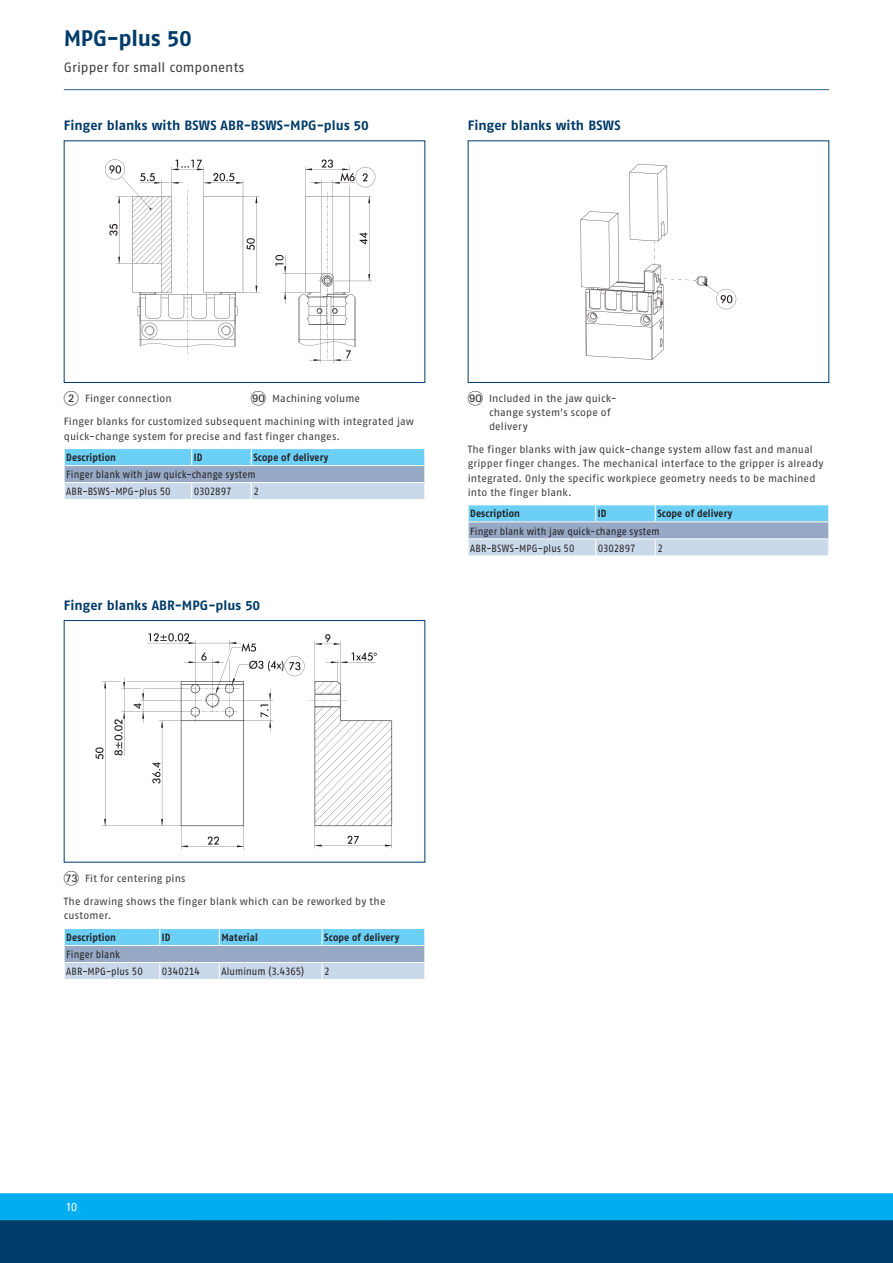
<style>
.page{position:relative;width:893px;height:1263px;background:#fff}
.page>*{position:absolute;margin:0;border:0;box-sizing:border-box;transform-origin:0 0}
.t1{font:700 22.5px "SCHUNK Fago Pro";letter-spacing:-.01em;color:#003b69}
.t2{font:700 13.5px "SCHUNK Fago Pro";letter-spacing:.005em;color:#003b69}
.t3{font:13.5px "SCHUNK Fago Pro";color:#3e3e3f}
.t4{font:12px "SCHUNK Fago Pro";color:#fff}
.t5{font:10.5px/14.2px "SCHUNK Fago Pro";letter-spacing:.015em;color:#3e3e3f}
.t6{font:10.5px/17px "SCHUNK Fago Pro";letter-spacing:.01em;color:#231f20;scale:.9 1}
.t7{font:700 10.5px "SCHUNK Fago Pro";letter-spacing:.015em;color:#231f20;scale:.9 1}
.t8{font:10.5px "SCHUNK Fago Pro";letter-spacing:-.01em;color:#231f20;scale:.9 1}
.s1{font-family:"Deco Numbers LH Circle";font-size:15px}
</style>
<div class="page">
<div style="left:0;top:1202px;width:893px;height:61px;background:#003b69"></div>
<div style="left:0;top:1193px;width:893px;height:27px;background:#00aeef"></div>
<hr style="left:64px;top:89px;width:765px;height:1px;background:#35628d">
<div style="left:64px;top:140px;width:361px;height:243px;border:1px solid #003b69"></div>
<img style="left:105px;top:159px;width:271px;height:204px">
<svg style="left:64px;top:449px;width:361px;height:50px;background:#9cc7e2"></svg>
<hr style="left:64px;top:482px;width:128px;height:1px;background:#fff">
<hr style="left:192px;top:482px;width:59px;height:1px;background:#fff">
<hr style="left:251px;top:482px;width:174px;height:1px;background:#fff">
<div style="left:468px;top:140px;width:361px;height:243px;border:1px solid #003b69"></div>
<img style="left:580px;top:163px;width:157px;height:197px">
<svg style="left:468px;top:505px;width:361px;height:51px;background:#9fc8e3"></svg>
<hr style="left:468px;top:538px;width:128px;height:1px;background:#fff">
<hr style="left:596px;top:538px;width:59px;height:1px;background:#fff">
<hr style="left:655px;top:538px;width:174px;height:1px;background:#fff">
<div style="left:64px;top:620px;width:361px;height:242px;border:1px solid #003b69"></div>
<img style="left:95px;top:633px;width:298px;height:217px">
<svg style="left:64px;top:928px;width:361px;height:51px;background:#9ec8e2"></svg>
<hr style="left:64px;top:962px;width:96px;height:1px;background:#fff">
<hr style="left:160px;top:962px;width:59px;height:1px;background:#fff">
<hr style="left:219px;top:962px;width:103px;height:1px;background:#fff">
<hr style="left:322px;top:962px;width:103px;height:1px;background:#fff">
<h1 class="t1" style="left:64px;top:24px;width:130px">MPG-plus 50</h1>
<p class="t3" style="left:64px;top:60px;width:182px">Gripper for small components</p>
<p class="t2" style="left:64px;top:117px;width:306px">Finger blanks with BSWS ABR-BSWS-MPG-plus 50</p>
<p class="t2" style="left:468px;top:117px;width:154px">Finger blanks with BSWS</p>
<p class="t5" style="left:64px;top:391px;width:110px"><span class="s1">2</span> Finger connection</p>
<p class="t5" style="left:251px;top:391px;width:111px"><span class="s1">IT</span> Machining volume</p>
<p class="t5" style="left:64px;top:415px;width:352px">Finger blanks for customized subsequent machining with integrated jaw quick-change system for precise and fast finger changes.</p>
<p class="t7" style="left:66px;top:451px;width:57px">Description</p>
<p class="t7" style="left:194px;top:451px;width:11px">ID</p>
<p class="t7" style="left:253px;top:451px;width:85px">Scope of delivery</p>
<p class="t6" style="left:66px;top:466px;width:212px">Finger blank with jaw quick-change system<br>ABR-BSWS-MPG-plus 50</p>
<p class="t8" style="left:194px;top:485px;width:44px">0302897</p>
<p class="t6" style="left:253px;top:483px;width:8px">2</p>
<p class="t2" style="left:64px;top:597px;width:198px">Finger blanks ABR-MPG-plus 50</p>
<p class="t5" style="left:489px;top:391px;width:129px;text-indent:-21px"><span class="s1">IT</span> Included in the jaw quick&shy;change system's scope of delivery</p>
<p class="t5" style="left:468px;top:442px;width:357px">The finger blanks with jaw quick-change system allow fast and manual gripper finger changes. The mechanical interface to the gripper is already integrated. Only the specific workpiece geometry needs to be machined into the finger blank.</p>
<p class="t7" style="left:470px;top:507px;width:57px">Description</p>
<p class="t7" style="left:598px;top:507px;width:11px">ID</p>
<p class="t7" style="left:657px;top:507px;width:85px">Scope of delivery</p>
<p class="t6" style="left:470px;top:522px;width:212px">Finger blank with jaw quick-change system<br>ABR-BSWS-MPG-plus 50</p>
<p class="t8" style="left:598px;top:542px;width:44px">0302897</p>
<p class="t6" style="left:657px;top:539px;width:8px">2</p>
<p class="t5" style="left:64px;top:871px;width:123px"><span class="s1">GM</span> Fit for centering pins</p>
<p class="t5" style="left:64px;top:894px;width:323px">The drawing shows the finger blank which can be reworked by the customer.</p>
<p class="t7" style="left:66px;top:931px;width:57px">Description</p>
<p class="t7" style="left:162px;top:931px;width:11px">ID</p>
<p class="t7" style="left:221px;top:931px;width:42px">Material</p>
<p class="t7" style="left:324px;top:931px;width:85px">Scope of delivery</p>
<p class="t6" style="left:66px;top:946px;width:87px">Finger blank<br>ABR-MPG-plus 50</p>
<p class="t8" style="left:162px;top:965px;width:44px">0340214</p>
<p class="t6" style="left:221px;top:963px;width:93px">Aluminum (3.4365)</p>
<p class="t6" style="left:324px;top:963px;width:8px">2</p>
<p class="t4" style="left:67px;top:1199px;width:12px">10</p>
</div>
